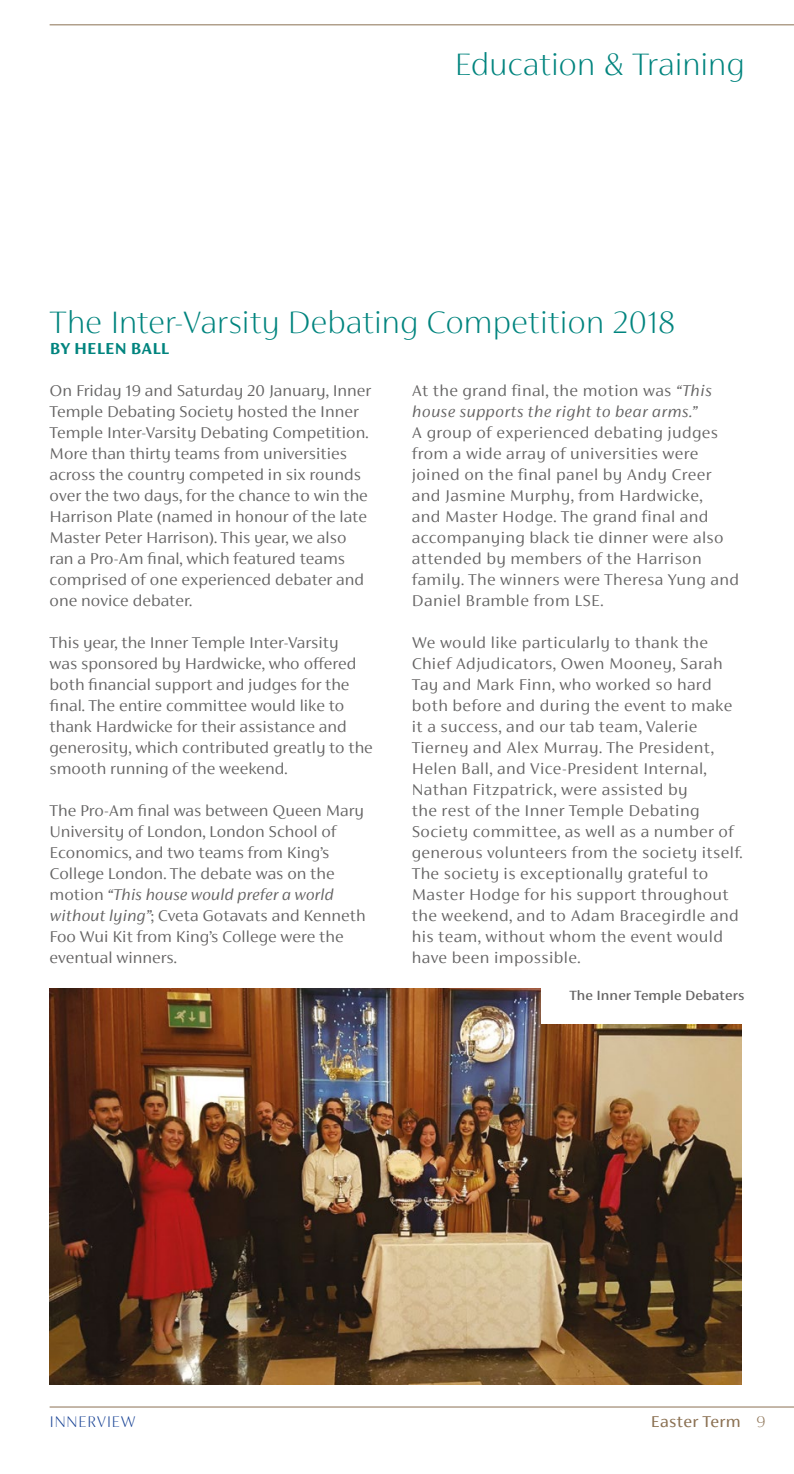
<style>
.page{position:relative;width:794px;height:1474px;background:#fff}
.page>*{position:absolute;margin:0;border:0;box-sizing:border-box;transform-origin:0 0}
.E_T_head_20_18{font:100 35px "FS Siena";letter-spacing:-.01em;color:#00847e}
.Text_first_para_9_12{font:300 17.5px/21px "FS Siena";letter-spacing:.01em;color:#646363}
.t1{font:17.5px "FS Siena";letter-spacing:.02em;color:#8b7153}
.small_caps_head_10_1{font:700 17.5px "FS Siena";letter-spacing:.02em;color:#00847e}
.t2{font:100 17.5px "FS Siena";letter-spacing:.02em;color:#164194}
.t3{font:500 14.88px "FS Siena";letter-spacing:.01em;color:#646363}
.s1{font-style:italic}
.s2{font-weight:100}
</style>
<div class="page">
<hr style="left:50px;top:1406px;width:744px;height:1px;background:#8b7153">
<hr style="left:50px;top:24px;width:744px;height:1px;background:#8b7153">
<img style="left:50px;top:988px;width:691px;height:396px">
<div style="left:541px;top:974px;width:203px;height:49px;background:#fff"></div>
<p class="E_T_head_20_18" style="left:454px;top:46px;width:291px">Education &amp; Training</p>
<p class="E_T_head_20_18" style="left:50px;top:304px;width:627px">The Inter-Varsity Debating Competition 2018</p>
<p class="small_caps_head_10_1" style="left:50px;top:338px;width:121px">BY HELEN BALL</p>
<p class="Text_first_para_9_12" style="left:50px;top:379px;width:323px">On Friday 19 and Saturday 20 January, Inner Temple Debating Society hosted the Inner Temple Inter-Varsity Debating Competition.<br>More than thirty teams from universities across the country competed in six rounds over the two days, for the chance to win the Harrison Plate (named in honour of the late Master Peter Harrison). This year, we also ran a Pro-Am final, which featured teams comprised of one experienced debater and one novice debater.</p>
<p class="Text_first_para_9_12" style="left:50px;top:631px;width:325px">This year, the Inner Temple Inter-Varsity<br>was sponsored by Hardwicke, who offered both financial support and judges for the final. The entire committee would like to thank Hardwicke for their assistance and generosity, which contributed greatly to the smooth running of the weekend.</p>
<p class="Text_first_para_9_12" style="left:50px;top:799px;width:317px">The Pro-Am final was between Queen Mary University of London, London School of Economics, and two teams from King’s College London. The debate was on the motion <span class="s1">“This house would prefer a world without lying”</span>; Cveta Gotavats and Kenneth Foo Wui Kit from King’s College were the eventual winners.</p>
<p class="Text_first_para_9_12" style="left:412px;top:379px;width:329px">At the grand final, the motion was <span class="s1">“This house supports the right to bear arms.”<br></span>A group of experienced debating judges from a wide array of universities were joined on the final panel by Andy Creer and Jasmine Murphy, from Hardwicke,<br>and Master Hodge. The grand final and accompanying black tie dinner were also attended by members of the Harrison family. The winners were Theresa Yung and Daniel Bramble from LSE.</p>
<p class="Text_first_para_9_12" style="left:412px;top:631px;width:332px">We would like particularly to thank the Chief Adjudicators, Owen Mooney, Sarah Tay and Mark Finn, who worked so hard both before and during the event to make it a success, and our tab team, Valerie Tierney and Alex Murray. The President, Helen Ball, and Vice-President Internal, Nathan Fitzpatrick, were assisted by<br>the rest of the Inner Temple Debating Society committee, as well as a number of generous volunteers from the society itself.<br>The society is exceptionally grateful to Master Hodge for his support throughout the weekend, and to Adam Bracegirdle and his team, without whom the event would have been impossible.</p>
<p class="t3" style="left:569px;top:987px;width:176px">The Inner Temple Debaters</p>
<p class="t2" style="left:50px;top:1412px;width:87px">INNERVIEW</p>
<p class="t1" style="left:651px;top:1412px;width:116px">Easter Term <span class="s2">9</span></p>
</div>
